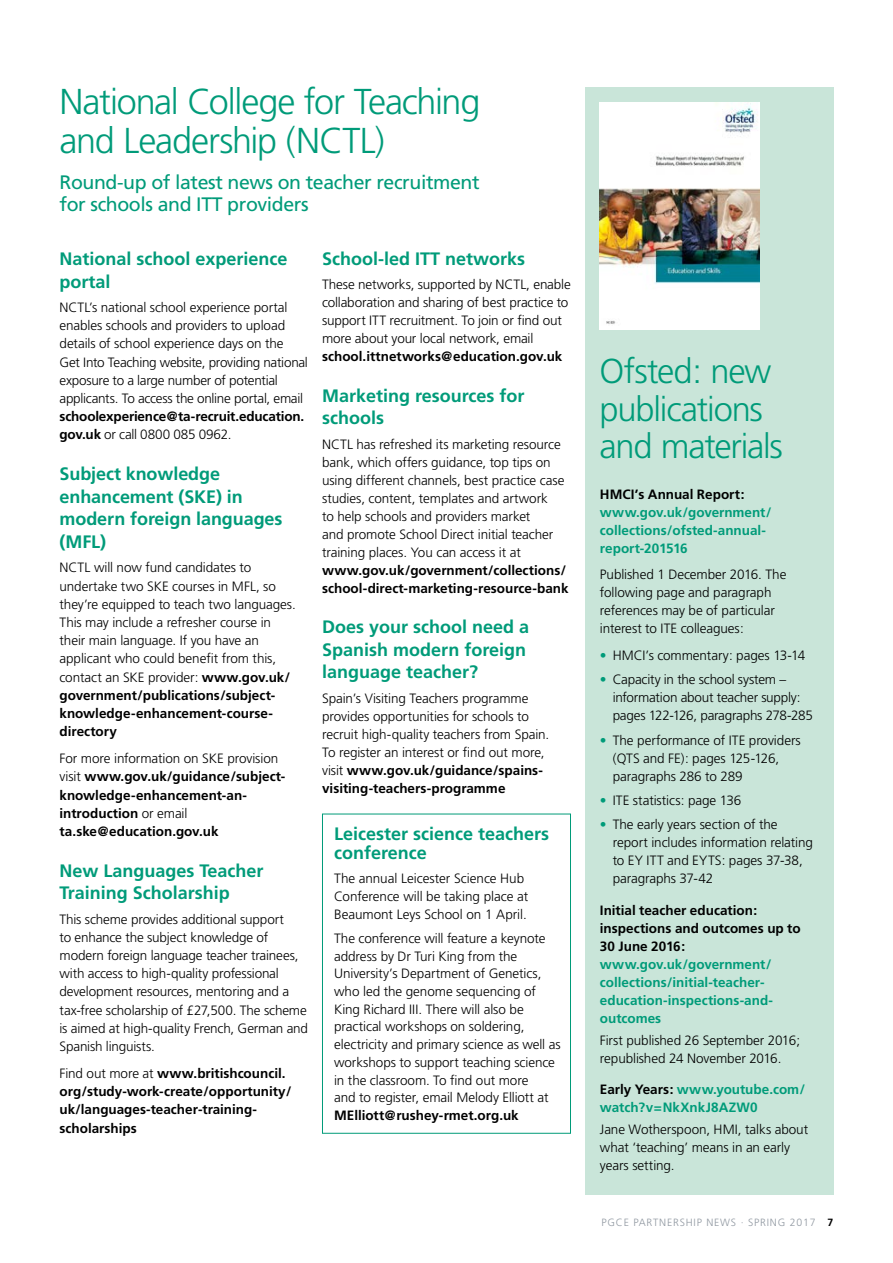
<style>
.page{position:relative;width:893px;height:1263px;background:#fff}
.page>*{position:absolute;margin:0;border:0;box-sizing:border-box;transform-origin:0 0}
.t1{font:300 36px/39px "Frutiger";letter-spacing:-.035em;color:#009b79}
.t2{font:300 34.5px/37.5px "Frutiger";letter-spacing:-.035em;color:#009b79}
.t3{font:19.5px/22.5px "Frutiger";letter-spacing:-.02em;color:#009b79}
.t4{font:700 18px/22.6px "Frutiger";color:#009b79}
.t5{font:300 13.5px/18px "Frutiger";letter-spacing:-.01em;color:#000}
.t6{font:700 13.5px/18.1px "Frutiger";color:#000}
.t7{font:700 13.5px/18px "Frutiger";color:#009b79}
.t8{font:300 10.5px "Frutiger";letter-spacing:.075em;color:#9098a1}
.s1{font-weight:300}
.s2{font-weight:700}
.s3{color:#009b79}
.s4{color:#000}
.s5{font-weight:700;color:#000}
</style>
<div class="page">
<div style="left:322px;top:814px;width:249px;height:320px;border:1px solid #009b79"></div>
<div style="left:585px;top:87px;width:248px;height:1108px;background:#c9e5d9"></div>
<img style="left:600px;top:102px;width:160px;height:227px">
<h1 class="t1" style="left:60px;top:83px;width:422px">National College for Teaching and Leadership (NCTL)</h1>
<h3 class="t3" style="left:60px;top:171px;width:422px">Round-up of latest news on teacher recruitment for schools and ITT providers</h3>
<h3 class="t4" style="left:60px;top:247px;width:230px">National school experience portal</h3>
<p class="t5" style="left:60px;top:298px;width:250px">NCTL’s national school experience portal enables schools and providers to upload details of school experience days on the<br>Get Into Teaching website, providing national exposure to a large number of potential applicants. To access the online portal, email</p>
<p class="t6" style="left:60px;top:407px;width:246px">schoolexperience@ta-recruit.education. gov.uk <span class="s1">or call 0800 085 0962.</span></p>
<h3 class="t4" style="left:60px;top:462px;width:224px">Subject knowledge enhancement (SKE) in modern foreign languages (MFL)</h3>
<p class="t5" style="left:60px;top:559px;width:238px">NCTL will now fund candidates to undertake two SKE courses in MFL, so they’re equipped to teach two languages.<br>This may include a refresher course in their main language. If you have an applicant who could benefit from this, contact an SKE provider: <span class="s2">www.gov.uk/ government/publications/subject&shy;knowledge-enhancement-course&shy;directory</span></p>
<p class="t6" style="left:60px;top:749px;width:227px"><span class="s1">For more information on SKE provision visit</span> www.gov.uk/guidance/subject&shy;knowledge-enhancement-an&shy;introduction <span class="s1">or email </span>ta.ske@education.gov.uk</p>
<h3 class="t4" style="left:60px;top:859px;width:206px">New Languages Teacher<br>Training Scholarship</h3>
<p class="t5" style="left:60px;top:910px;width:250px">This scheme provides additional support<br>to enhance the subject knowledge of modern foreign language teacher trainees, with access to high-quality professional development resources, mentoring and a tax-free scholarship of £27,500. The scheme is aimed at high-quality French, German and Spanish linguists.</p>
<p class="t6" style="left:60px;top:1064px;width:233px"><span class="s1">Find out more at</span> www.britishcouncil. org/study-work-create/opportunity/ uk/languages-teacher-training&shy;scholarships</p>
<h3 class="t4" style="left:322px;top:247px;width:205px">School-led ITT networks</h3>
<p class="t5" style="left:322px;top:276px;width:250px">These networks, supported by NCTL, enable collaboration and sharing of best practice to support ITT recruitment. To join or find out more about your local network, email</p>
<p class="t6" style="left:322px;top:347px;width:242px">school.ittnetworks@education.gov.uk</p>
<h3 class="t4" style="left:322px;top:384px;width:204px">Marketing resources for schools</h3>
<p class="t5" style="left:322px;top:435px;width:244px">NCTL has refreshed its marketing resource bank, which offers guidance, top tips on using different channels, best practice case studies, content, templates and artwork<br>to help schools and providers market<br>and promote School Direct initial teacher training places. You can access it at</p>
<p class="t6" style="left:322px;top:561px;width:248px">www.gov.uk/government/collections/ school-direct-marketing-resource-bank</p>
<h3 class="t4" style="left:322px;top:616px;width:209px">Does your school need a<br>Spanish modern foreign language teacher?</h3>
<p class="t5" style="left:322px;top:689px;width:229px">Spain’s Visiting Teachers programme provides opportunities for schools to recruit high-quality teachers from Spain.<br>To register an interest or find out more, visit <span class="s2">www.gov.uk/guidance/spains&shy;visiting-teachers-programme</span></p>
<h3 class="t4" style="left:334px;top:824px;width:217px;line-height:19.5px">Leicester science teachers conference</h3>
<p class="t5" style="left:334px;top:870px;width:196px">The annual Leicester Science Hub<br>Conference will be taking place at<br>Beaumont Leys School on 1 April.</p>
<p class="t5" style="left:334px;top:930px;width:228px">The conference will feature a keynote address by Dr Turi King from the University’s Department of Genetics, who led the genome sequencing of King Richard III. There will also be practical workshops on soldering, electricity and primary science as well as workshops to support teaching science in the classroom. To find out more<br>and to register, email Melody Elliott at</p>
<p class="t6" style="left:334px;top:1106px;width:186px">MElliott@rushey-rmet.org.uk</p>
<h2 class="t2" style="left:600px;top:353px;width:185px">Ofsted: new publications and materials</h2>
<p class="t6" style="left:600px;top:485px;width:146px">HMCI’s Annual Report:</p>
<p class="t7" style="left:600px;top:503px;width:173px">www.gov.uk/government/ collections/ofsted-annual&shy;report-201516</p>
<p class="t5" style="left:600px;top:566px;width:188px">Published 1 December 2016. The following page and paragraph references may be of particular interest to ITE colleagues:</p>
<p class="t5" style="left:600px;top:646px;width:207px"><span class="s3">•</span> HMCI’s commentary: pages 13-14</p>
<p class="t5" style="left:613px;top:671px;width:202px;text-indent:-13px"><span class="s3">•</span> Capacity in the school system – information about teacher supply: pages 122-126, paragraphs 278-285</p>
<p class="t5" style="left:613px;top:731px;width:190px;text-indent:-13px"><span class="s3">•</span> The performance of ITE providers (QTS and FE): pages 125-126, paragraphs 286 to 289</p>
<p class="t5" style="left:600px;top:791px;width:143px"><span class="s3">•</span> ITE statistics: page 136</p>
<p class="t5" style="left:613px;top:816px;width:202px;text-indent:-13px"><span class="s3">•</span> The early years section of the report includes information relating to EY ITT and EYTS: pages 37-38, paragraphs 37-42</p>
<p class="t6" style="left:600px;top:901px;width:202px">Initial teacher education: inspections and outcomes up to<br>30 June 2016:</p>
<p class="t7" style="left:600px;top:955px;width:175px">www.gov.uk/government/ collections/initial-teacher&shy;education-inspections-and&shy;outcomes</p>
<p class="t5" style="left:600px;top:1031px;width:202px">First published 26 September 2016; republished 24 November 2016.</p>
<p class="t7" style="left:600px;top:1080px;width:207px"><span class="s4">Early Years:</span> www.youtube.com/ watch?v=NkXnkJ8AZW0</p>
<p class="t5" style="left:600px;top:1121px;width:210px">Jane Wotherspoon, HMI, talks about what ‘teaching’ means in an early years setting.</p>
<p class="t8" style="left:602px;top:1216px;width:233px">PGCE PARTNERSHIP NEWS · SPRING 2017 <span class="s5">7</span></p>
</div>
